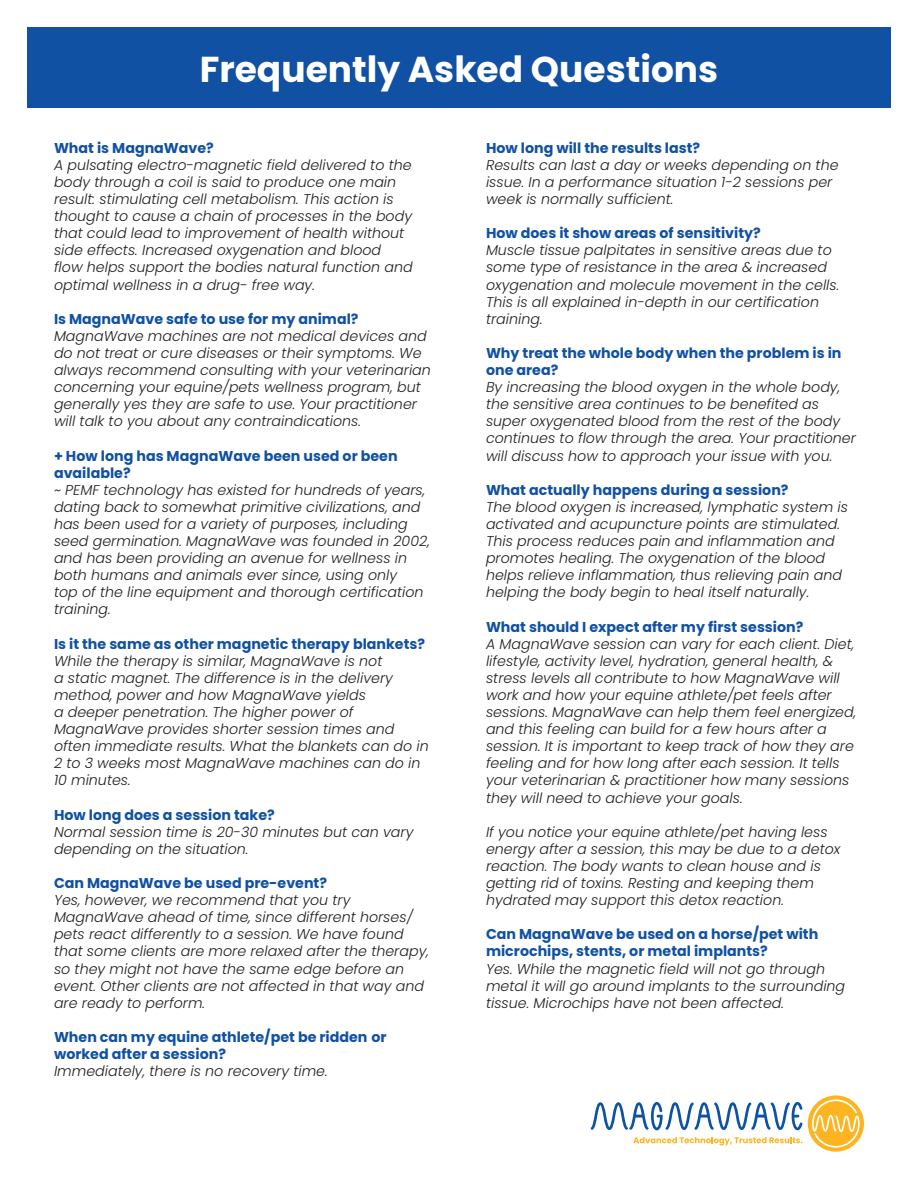
<style>
.page{position:relative;width:918px;height:1188px;background:#fff}
.page>*{position:absolute;margin:0;border:0;box-sizing:border-box;transform-origin:0 0}
.t1{font:700 36px "Poppins";color:#fff}
.t2{font:italic 300 14.25px/17.1px "Poppins";color:#231f20}
.t3{font:700 14.25px/17.1px "Poppins";color:#1151a4}
</style>
<div class="page">
<div style="left:27px;top:27px;width:864px;height:81px;background:#1151a4"></div>
<svg style="left:808px;top:1095px;width:56px;height:57px"></svg>
<svg style="left:591px;top:1102px;width:211px;height:28px"></svg>
<svg style="left:633px;top:1137px;width:169px;height:9px"></svg>
<p class="t1" style="left:200px;top:48px;width:520px">Frequently Asked Questions</p>
<p class="t3" style="left:54px;top:139px;width:161px">What is MagnaWave?</p>
<p class="t2" style="left:54px;top:156px;width:360px">A pulsating electro-magnetic field delivered to the body through a coil is said to produce one main result: stimulating cell metabolism. This action is thought to cause a chain of processes in the body that could lead to improvement of health without side effects. Increased oxygenation and blood flow helps support the bodies natural function and optimal wellness in a drug- free way.</p>
<p class="t3" style="left:54px;top:310px;width:306px">Is MagnaWave safe to use for my animal?</p>
<p class="t2" style="left:54px;top:327px;width:378px">MagnaWave machines are not medical devices and do not treat or cure diseases or their symptoms. We always recommend consulting with your veterinarian concerning your equine/pets wellness program, but generally yes they are safe to use. Your practitioner will talk to you about any contraindications.</p>
<p class="t3" style="left:54px;top:447px;width:345px">+ How long has MagnaWave been used or been available?</p>
<p class="t2" style="left:54px;top:481px;width:377px">~ PEMF technology has existed for hundreds of years, dating back to somewhat primitive civilizations, and has been used for a variety of purposes, including seed germination. MagnaWave was founded in 2002, and has been providing an avenue for wellness in both humans and animals ever since, using only<br>top of the line equipment and thorough certification training.</p>
<p class="t3" style="left:54px;top:635px;width:373px">Is it the same as other magnetic therapy blankets?</p>
<p class="t2" style="left:54px;top:652px;width:376px">While the therapy is similar, MagnaWave is not<br>a static magnet. The difference is in the delivery method, power and how MagnaWave yields<br>a deeper penetration. The higher power of MagnaWave provides shorter session times and often immediate results. What the blankets can do in 2 to 3 weeks most MagnaWave machines can do in 10 minutes.</p>
<p class="t3" style="left:54px;top:806px;width:222px">How long does a session take?</p>
<p class="t2" style="left:54px;top:823px;width:361px">Normal session time is 20-30 minutes but can vary depending on the situation.</p>
<p class="t3" style="left:54px;top:875px;width:275px">Can MagnaWave be used pre-event?</p>
<p class="t2" style="left:54px;top:892px;width:376px">Yes, however, we recommend that you try MagnaWave ahead of time, since different horses/ pets react differently to a session. We have found that some clients are more relaxed after the therapy, so they might not have the same edge before an event. Other clients are not affected in that way and are ready to perform.</p>
<p class="t3" style="left:54px;top:1029px;width:334px">When can my equine athlete/pet be ridden or worked after a session?</p>
<p class="t2" style="left:54px;top:1063px;width:275px">Immediately, there is no recovery time.</p>
<p class="t3" style="left:486px;top:139px;width:216px">How long will the results last?</p>
<p class="t2" style="left:486px;top:156px;width:354px">Results can last a day or weeks depending on the issue. In a performance situation 1-2 sessions per week is normally sufficient.</p>
<p class="t3" style="left:486px;top:225px;width:276px">How does it show areas of sensitivity?</p>
<p class="t2" style="left:486px;top:242px;width:355px">Muscle tissue palpitates in sensitive areas due to some type of resistance in the area &amp; increased oxygenation and molecule movement in the cells.<br>This is all explained in-depth in our certification training.</p>
<p class="t3" style="left:486px;top:345px;width:357px">Why treat the whole body when the problem is in one area?</p>
<p class="t2" style="left:486px;top:379px;width:371px">By increasing the blood oxygen in the whole body, the sensitive area continues to be benefited as super oxygenated blood from the rest of the body continues to flow through the area. Your practitioner will discuss how to approach your issue with you.</p>
<p class="t3" style="left:486px;top:481px;width:304px">What actually happens during a session?</p>
<p class="t2" style="left:486px;top:498px;width:364px">The blood oxygen is increased, lymphatic system is activated and acupuncture points are stimulated.<br>This process reduces pain and inflammation and promotes healing. The oxygenation of the blood helps relieve inflammation, thus relieving pain and helping the body begin to heal itself naturally.</p>
<p class="t3" style="left:486px;top:618px;width:319px">What should I expect after my first session?</p>
<p class="t2" style="left:486px;top:635px;width:372px">A MagnaWave session can vary for each client. Diet, lifestyle, activity level, hydration, general health, &amp; stress levels all contribute to how MagnaWave will work and how your equine athlete/pet feels after sessions. MagnaWave can help them feel energized, and this feeling can build for a few hours after a session. It is important to keep track of how they are feeling and for how long after each session. It tells your veterinarian &amp; practitioner how many sessions they will need to achieve your goals.</p>
<p class="t2" style="left:486px;top:823px;width:356px">If you notice your equine athlete/pet having less energy after a session, this may be due to a detox reaction. The body wants to clean house and is getting rid of toxins. Resting and keeping them hydrated may support this detox reaction.</p>
<p class="t3" style="left:486px;top:926px;width:334px">Can MagnaWave be used on a horse/pet with microchips, stents, or metal implants?</p>
<p class="t2" style="left:486px;top:960px;width:361px">Yes. While the magnetic field will not go through metal it will go around implants to the surrounding tissue. Microchips have not been affected.</p>
</div>
